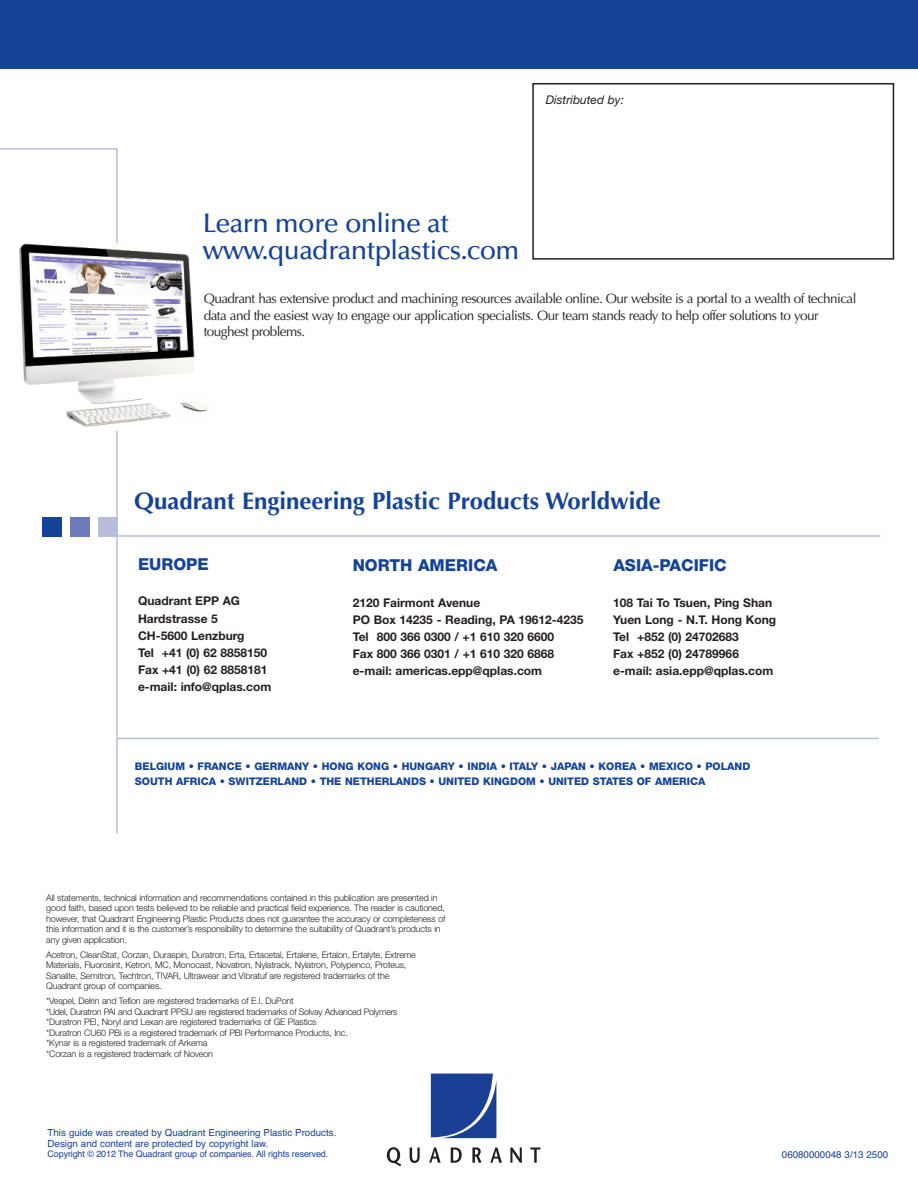
<style>
.page{position:relative;width:918px;height:1188px;background:#fff}
.page>*{position:absolute;margin:0;border:0;box-sizing:border-box;transform-origin:0 0}
.t1{font:500 27px/27px "Optima";letter-spacing:-.025em;color:#154398}
.t2{font:700 24px "Optima";color:#154398}
.t3{font:800 16.5px "Helvetica Neue";color:#154398}
.t4{font:13.5px/16.5px "Optima";letter-spacing:-.04em;color:#231f20}
.t5{font:700 12px/17.1px "Helvetica Neue";color:#231f20}
.t6{font:italic 12px "Helvetica Neue";color:#231f20}
.t7{font:800 10.5px/15px "Helvetica Neue";color:#154398}
.t8{font:9.75px/10.5px "Helvetica";color:#154398}
.t9{font:300 9px/10.5px "Helvetica Neue";letter-spacing:-.015em;color:#231f20}
.t10{font:9px "Helvetica";letter-spacing:-.015em;color:#154398}
</style>
<div class="page">
<div style="left:0;top:0;width:918px;height:69px;background:#154398"></div>
<svg style="left:431px;top:1074px;width:65px;height:64px;background:#2a4b9b"></svg>
<svg style="left:387px;top:1147px;width:14px;height:19px"></svg>
<svg style="left:410px;top:1147px;width:10px;height:16px"></svg>
<svg style="left:429px;top:1147px;width:12px;height:16px"></svg>
<svg style="left:451px;top:1147px;width:11px;height:16px"></svg>
<svg style="left:472px;top:1147px;width:10px;height:16px"></svg>
<svg style="left:490px;top:1147px;width:12px;height:16px"></svg>
<svg style="left:510px;top:1147px;width:12px;height:16px"></svg>
<svg style="left:530px;top:1147px;width:11px;height:16px"></svg>
<div style="left:532px;top:83px;width:362px;height:177px;border:2px solid #231f20"></div>
<hr style="left:0;top:148px;width:117px;height:2px;background:#b8bcdc">
<div style="left:70px;top:518px;width:19px;height:19px;background:#6f79b8"></div>
<div style="left:71px;top:518px;width:19px;height:19px;background:#6f79b8"></div>
<div style="left:42px;top:518px;width:19px;height:19px;background:#154398"></div>
<div style="left:98px;top:518px;width:20px;height:19px;background:#b8bcdc"></div>
<hr style="left:118px;top:535px;width:762px;height:2px;background:#b8bcdc">
<hr style="left:118px;top:738px;width:761px;height:1px;background:#b8bcdc">
<hr style="left:116px;top:148px;width:2px;height:685px;background:#b8bcdc">
<img style="left:19px;top:244px;width:188px;height:187px">
<h3 class="t6" style="left:546px;top:92px;width:80px">Distributed by:</h3>
<h1 class="t1" style="left:203px;top:212px;width:318px">Learn more online at www.quadrantplastics.com</h1>
<p class="t4" style="left:204px;top:292px;width:654px">Quadrant has extensive product and machining resources available online. Our website is a portal to a wealth of technical data and the easiest way to engage our application specialists. Our team stands ready to help offer solutions to your toughest problems.</p>
<h2 class="t2" style="left:134px;top:492px;width:528px">Quadrant Engineering Plastic Products Worldwide</h2>
<h3 class="t3" style="left:138px;top:558px;width:72px">EUROPE</h3>
<h3 class="t5" style="left:138px;top:592px;width:135px">Quadrant EPP AG<br>Hardstrasse 5<br>CH-5600 Lenzburg<br>Tel +41 (0) 62 8858150<br>Fax +41 (0) 62 8858181 e-mail: info@qplas.com</h3>
<h3 class="t5" style="left:353px;top:594px;width:232px">2120 Fairmont Avenue<br>PO Box 14235 - Reading, PA 19612-4235<br>Tel 800 366 0300 / +1 610 320 6600<br>Fax 800 366 0301 / +1 610 320 6868 e-mail: americas.epp@qplas.com</h3>
<h3 class="t5" style="left:613px;top:594px;width:165px">108 Tai To Tsuen, Ping Shan<br>Yuen Long - N.T. Hong Kong<br>Tel +852 (0) 24702683<br>Fax +852 (0) 24789966 e-mail: asia.epp@qplas.com</h3>
<h3 class="t3" style="left:353px;top:560px;width:146px">NORTH AMERICA</h3>
<h3 class="t3" style="left:613px;top:560px;width:115px">ASIA-PACIFIC</h3>
<p class="t7" style="left:135px;top:759px;width:617px">BELGIUM • FRANCE • GERMANY • HONG KONG • HUNGARY • INDIA • ITALY • JAPAN • KOREA • MEXICO • POLAND<br>SOUTH AFRICA • SWITZERLAND • THE NETHERLANDS • UNITED KINGDOM • UNITED STATES OF AMERICA</p>
<p class="t9" style="left:46px;top:892px;width:401px">All statements, technical information and recommendations contained in this publication are presented in good faith, based upon tests believed to be reliable and practical field experience. The reader is cautioned, however, that Quadrant Engineering Plastic Products does not guarantee the accuracy or completeness of this information and it is the customer’s responsibility to determine the suitability of Quadrant’s products in any given application.</p>
<p class="t9" style="left:46px;top:949px;width:371px">Acetron, CleanStat, Corzan, Duraspin, Duratron, Erta, Ertacetal, Ertalene, Ertalon, Ertalyte, Extreme Materials, Fluorosint, Ketron, MC, Monocast, Novatron, Nylatrack, Nylatron, Polypenco, Proteus, Sanalite, Semitron, Techtron, TIVAR, Ultrawear and Vibratuf are registered trademarks of the Quadrant group of companies.</p>
<p class="t9" style="left:46px;top:995px;width:353px">*Vespel, Delrin and Teflon are registered trademarks of E.I. DuPont<br>*Udel, Duratron PAI and Quadrant PPSU are registered trademarks of Solvay Advanced Polymers *Duratron PEI, Noryl and Lexan are registered trademarks of GE Plastics<br>*Duratron CU60 PBi is a registered trademark of PBI Performance Products, Inc.<br>*Kynar is a registered trademark of Arkema<br>*Corzan is a registered trademark of Noveon</p>
<p class="t8" style="left:48px;top:1128px;width:290px">This guide was created by Quadrant Engineering Plastic Products.<br>Design and content are protected by copyright law.</p>
<p class="t10" style="left:48px;top:1149px;width:282px">Copyright © 2012 The Quadrant group of companies. All rights reserved.</p>
<p class="t8" style="left:782px;top:1149px;width:108px">06080000048 3/13 2500</p>
</div>
